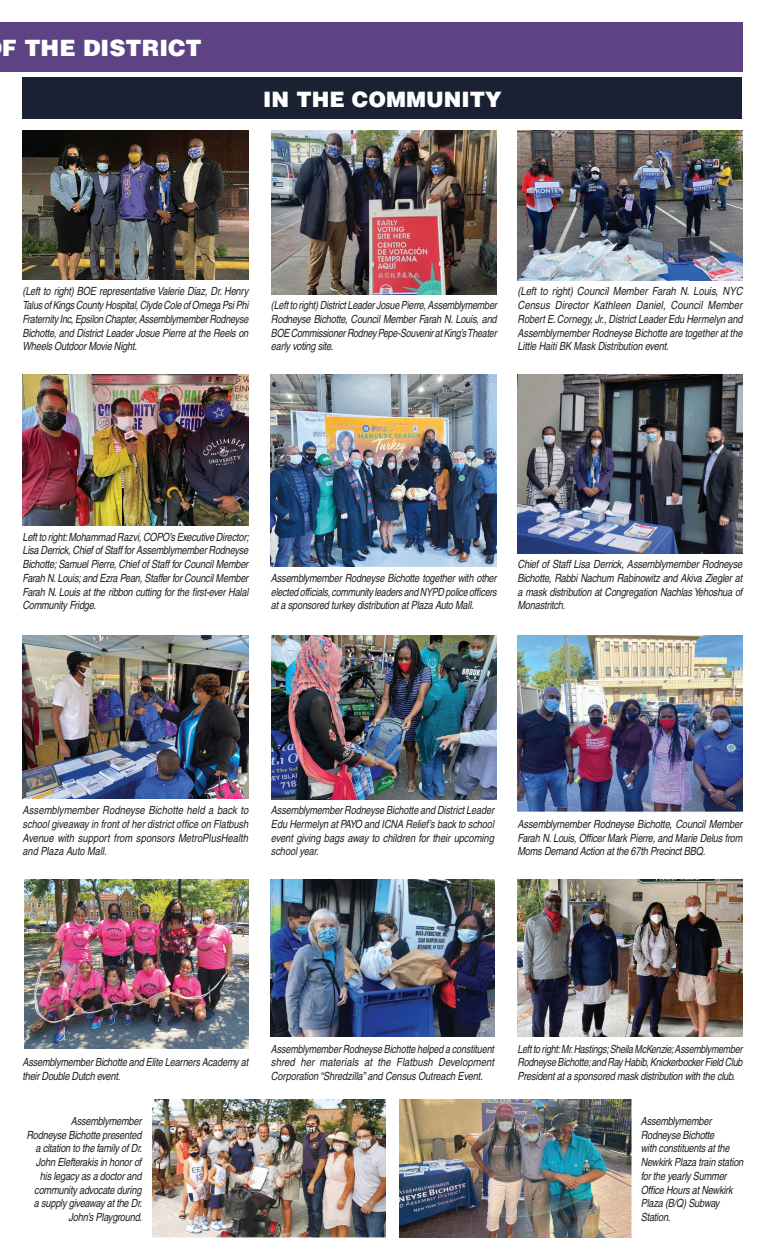
<style>
.page{position:relative;width:765px;height:1260px;background:#fff}
.page>*{position:absolute;margin:0;border:0;box-sizing:border-box;transform-origin:0 0}
.t1{font:900 22.5px "Helvetica";color:#fff}
.Headline{font:900 21.25px "Helvetica";color:#fff}
.B_Caption{font:italic condensed 11.25px/13.8px "Helvetica";letter-spacing:-.02em;color:#231f20;text-align:justify}
</style>
<div class="page">
<div style="left:22px;top:77px;width:720px;height:42px;background:#1a2132"></div>
<img style="left:22px;top:131px;width:226px;height:149px">
<img style="left:518px;top:131px;width:224px;height:150px">
<img style="left:272px;top:131px;width:225px;height:163px">
<img style="left:22px;top:375px;width:226px;height:151px">
<img style="left:271px;top:375px;width:226px;height:191px">
<img style="left:518px;top:375px;width:224px;height:178px">
<div style="left:0;top:22px;width:742px;height:50px;background:#5e4384"></div>
<img style="left:22px;top:636px;width:226px;height:162px">
<img style="left:518px;top:636px;width:224px;height:176px">
<img style="left:272px;top:636px;width:225px;height:163px">
<img style="left:24px;top:880px;width:224px;height:169px">
<img style="left:271px;top:880px;width:223px;height:156px">
<img style="left:518px;top:880px;width:224px;height:156px">
<img style="left:152px;top:1100px;width:233px;height:138px">
<img style="left:399px;top:1100px;width:233px;height:138px">
<h1 class="t1" style="left:2px;top:33px;width:201px">F THE DISTRICT</h1>
<p class="Headline" style="left:263px;top:85px;width:240px">IN THE COMMUNITY</p>
<p class="B_Caption" style="left:22px;top:284px;width:227px">(Left to right) BOE representative Valerie Diaz, Dr. Henry Talus of Kings County Hospital, Clyde Cole of Omega Psi Phi Fraternity Inc, Epsilon Chapter, Assemblymember Rodneyse Bichotte, and District Leader Josue Pierre at the Reels on Wheels Outdoor Movie Night.</p>
<p class="B_Caption" style="left:271px;top:298px;width:227px">(Left to right) District Leader Josue Pierre, Assemblymember Rodneyse Bichotte, Council Member Farah N. Louis, and BOE Commissioner Rodney Pepe-Souvenir at King’s Theater early voting site.</p>
<p class="B_Caption" style="left:518px;top:284px;width:227px">(Left to right) Council Member Farah N. Louis, NYC Census Director Kathleen Daniel, Council Member Robert E. Cornegy, Jr., District Leader Edu Hermelyn and Assemblymember Rodneyse Bichotte are together at the Little Haiti BK Mask Distribution event.</p>
<p class="B_Caption" style="left:22px;top:530px;width:228px">Left to right: Mohammad Razvi, COPO’s Executive Director; Lisa Derrick, Chief of Staff for Assemblymember Rodneyse Bichotte; Samuel Pierre, Chief of Staff for Council Member Farah N. Louis; and Ezra Pean, Staffer for Council Member Farah N. Louis at the ribbon cutting for the first-ever Halal Community Fridge.</p>
<p class="B_Caption" style="left:271px;top:571px;width:227px">Assemblymember Rodneyse Bichotte together with other elected officials, community leaders and NYPD police officers at a sponsored turkey distribution at Plaza Auto Mall.</p>
<p class="B_Caption" style="left:518px;top:557px;width:227px">Chief of Staff Lisa Derrick, Assemblymember Rodneyse Bichotte, Rabbi Nachum Rabinowitz and Akiva Ziegler at a mask distribution at Congregation Nachlas Yehoshua of Monastritch.</p>
<p class="B_Caption" style="left:22px;top:803px;width:227px">Assemblymember Rodneyse Bichotte held a back to school giveaway in front of her district office on Flatbush Avenue with support from sponsors MetroPlusHealth and Plaza Auto Mall.</p>
<p class="B_Caption" style="left:271px;top:803px;width:225px">Assemblymember Rodneyse Bichotte and District Leader Edu Hermelyn at PAYO and ICNA Relief’s back to school event giving bags away to children for their upcoming school year.</p>
<p class="B_Caption" style="left:518px;top:817px;width:227px">Assemblymember Rodneyse Bichotte, Council Member Farah N. Louis, Officer Mark Pierre, and Marie Delus from Moms Demand Action at the 67th Precinct BBQ.</p>
<p class="B_Caption" style="left:22px;top:1056px;width:227px">Assemblymember Bichotte and Elite Learners Academy at their Double Dutch event.</p>
<p class="B_Caption" style="left:271px;top:1042px;width:225px">Assemblymember Rodneyse Bichotte helped a constituent shred her materials at the Flatbush Development Corporation “Shredzilla” and Census Outreach Event.</p>
<p class="B_Caption" style="left:518px;top:1042px;width:227px">Left to right: Mr. Hastings; Sheila McKenzie; Assemblymember Rodneyse Bichotte; and Ray Habib, Knickerbocker Field Club President at a sponsored mask distribution with the club.</p>
<p class="B_Caption" style="left:27px;top:1114px;width:117px;text-align:right">Assemblymember<br>Rodneyse Bichotte presented a citation to the family of Dr.<br>John Elefterakis in honor of his legacy as a doctor and community advocate during<br>a supply giveaway at the Dr.<br>John’s Playground.</p>
<p class="B_Caption" style="left:641px;top:1114px;width:104px;text-align:left">Assemblymember<br>Rodneyse Bichotte<br>with constituents at the<br>Newkirk Plaza train station for the yearly Summer<br>Office Hours at Newkirk<br>Plaza (B/Q) Subway<br>Station.</p>
</div>
